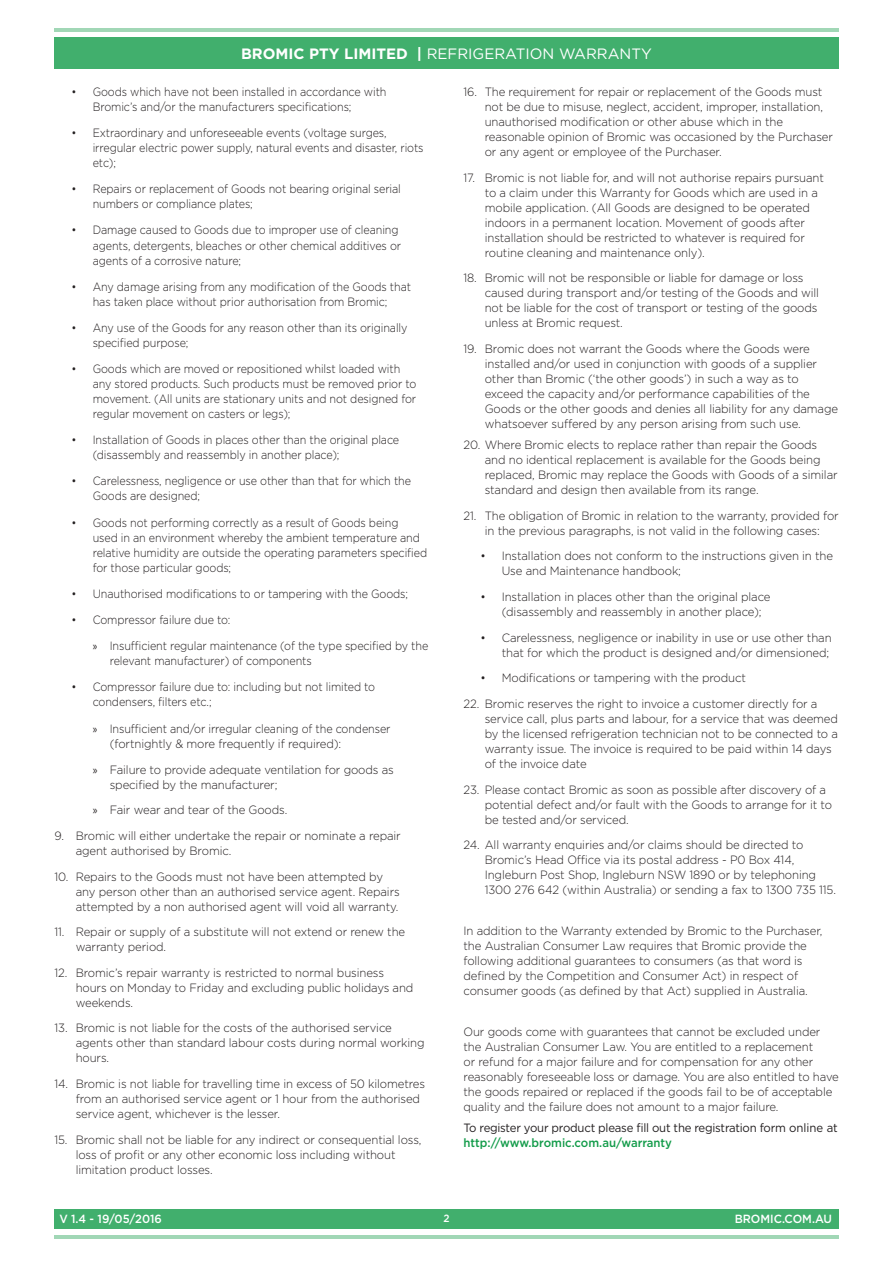
<style>
.page{position:relative;width:893px;height:1263px;background:#fff}
.page>*{position:absolute;margin:0;border:0;box-sizing:border-box;transform-origin:0 0}
.t1{font:15px "Gotham";color:#fff}
.Paragraph_Style_4{font:300 12px/15px "Gotham";letter-spacing:-.01em;color:#231f20;scale:.95 1}
.Paragraph_Style_4-2{font:300 12px/15px "Gotham";letter-spacing:-.01em;color:#231f20;scale:.9 1}
.t2{font:12px/15px "Gotham";letter-spacing:-.02em;color:#231f20;scale:.95 1}
.t3{font:500 11.85px "Gotham";color:#fff;scale:.95 1}
.t4{font:500 10.5px "Gotham";color:#fff;scale:.95 1}
.s1{font-weight:700}
.s2{font-family:"Myriad Pro";font-weight:400}
.s3{font-weight:500;color:#129b49}
</style>
<div class="page">
<div style="left:54px;top:38px;width:785px;height:31px;background:#41af6d"></div>
<hr style="left:54px;top:28px;width:785px;height:4px;background:#a1d7b6">
<div style="left:54px;top:1209px;width:785px;height:20px;background:#41af6d"></div>
<hr style="left:54px;top:1235px;width:785px;height:4px;background:#a1d7b6">
<p class="t1" style="left:241px;top:45px;width:412px"><span class="s1">BROMIC PTY LIMITED |</span> REFRIGERATION WARRANTY</p>
<p class="Paragraph_Style_4-2" style="left:93px;top:84px;width:328px;text-indent:-21px">• Goods which have not been installed in accordance with<br>Bromic’s and/or the manufacturers specifications;</p>
<p class="Paragraph_Style_4-2" style="left:93px;top:125px;width:369px;text-indent:-21px">• Extraordinary and unforeseeable events (voltage surges, irregular electric power supply, natural events and disaster, riots etc);</p>
<p class="Paragraph_Style_4-2" style="left:93px;top:181px;width:344px;text-indent:-21px">• Repairs or replacement of Goods not bearing original serial numbers or compliance plates;</p>
<p class="Paragraph_Style_4-2" style="left:93px;top:222px;width:344px;text-indent:-21px">• Damage caused to Goods due to improper use of cleaning agents, detergents, bleaches or other chemical additives or agents of a corrosive nature;</p>
<p class="Paragraph_Style_4-2" style="left:71px;top:279px;width:379px;text-align:center">• Any damage arising from any modification of the Goods that has taken place without prior authorisation from Bromic;</p>
<p class="Paragraph_Style_4-2" style="left:93px;top:320px;width:351px;text-indent:-21px">• Any use of the Goods for any reason other than its originally specified purpose;</p>
<p class="Paragraph_Style_4-2" style="left:93px;top:361px;width:361px;text-indent:-21px">• Goods which are moved or repositioned whilst loaded with any stored products. Such products must be removed prior to movement. (All units are stationary units and not designed for regular movement on casters or legs);</p>
<p class="Paragraph_Style_4-2" style="left:93px;top:432px;width:342px;text-indent:-21px">• Installation of Goods in places other than the original place (disassembly and reassembly in another place);</p>
<p class="Paragraph_Style_4-2" style="left:93px;top:473px;width:355px;text-indent:-21px">• Carelessness, negligence or use other than that for which the<br>Goods are designed;</p>
<p class="Paragraph_Style_4-2" style="left:93px;top:515px;width:373px;text-indent:-21px">• Goods not performing correctly as a result of Goods being<br>used in an environment whereby the ambient temperature and relative humidity are outside the operating parameters specified for those particular goods;</p>
<p class="Paragraph_Style_4-2" style="left:71px;top:586px;width:376px">• Unauthorised modifications to or tampering with the Goods;</p>
<p class="Paragraph_Style_4-2" style="left:71px;top:612px;width:178px">• Compressor failure due to:</p>
<p class="Paragraph_Style_4-2" style="left:110px;top:638px;width:355px;text-indent:-17px"><span class="s2">»</span> Insufficient regular maintenance (of the type specified by the relevant manufacturer) of components</p>
<p class="Paragraph_Style_4-2" style="left:93px;top:679px;width:315px;text-indent:-21px">• Compressor failure due to: including but not limited to condensers, filters etc.;</p>
<p class="Paragraph_Style_4-2" style="left:110px;top:721px;width:314px;text-indent:-17px"><span class="s2">»</span> Insufficient and/or irregular cleaning of the condenser (fortnightly &amp; more frequently if required):</p>
<p class="Paragraph_Style_4" style="left:110px;top:761px;width:301px;text-indent:-17px"><span class="s2">»</span> Failure to provide adequate ventilation for goods as specified by the manufacturer;</p>
<p class="Paragraph_Style_4" style="left:93px;top:802px;width:206px"><span class="s2">»</span> Fair wear and tear of the Goods.</p>
<p class="Paragraph_Style_4" style="left:76px;top:828px;width:344px;text-indent:-21px">9. Bromic will either undertake the repair or nominate a repair agent authorised by Bromic.</p>
<p class="Paragraph_Style_4" style="left:76px;top:868px;width:343px;text-indent:-21px">10. Repairs to the Goods must not have been attempted by any person other than an authorised service agent. Repairs attempted by a non authorised agent will void all warranty.</p>
<p class="Paragraph_Style_4" style="left:76px;top:924px;width:348px;text-indent:-21px">11. Repair or supply of a substitute will not extend or renew the warranty period.</p>
<p class="Paragraph_Style_4" style="left:76px;top:965px;width:357px;text-indent:-21px">12. Bromic’s repair warranty is restricted to normal business hours on Monday to Friday and excluding public holidays and weekends.</p>
<p class="Paragraph_Style_4" style="left:76px;top:1020px;width:369px;text-indent:-21px">13. Bromic is not liable for the costs of the authorised service agents other than standard labour costs during normal working hours.</p>
<p class="Paragraph_Style_4" style="left:76px;top:1076px;width:369px;text-indent:-21px">14. Bromic is not liable for travelling time in excess of 50 kilometres from an authorised service agent or 1 hour from the authorised service agent, whichever is the lesser.</p>
<p class="Paragraph_Style_4" style="left:76px;top:1132px;width:365px;text-indent:-21px">15. Bromic shall not be liable for any indirect or consequential loss, loss of profit or any other economic loss including without limitation product losses.</p>
<p class="Paragraph_Style_4" style="left:485px;top:84px;width:368px;text-indent:-21px">16. The requirement for repair or replacement of the Goods must not be due to misuse, neglect, accident, improper, installation, unauthorised modification or other abuse which in the reasonable opinion of Bromic was occasioned by the Purchaser or any agent or employee of the Purchaser.</p>
<p class="Paragraph_Style_4" style="left:485px;top:169px;width:359px;text-indent:-21px">17. Bromic is not liable for, and will not authorise repairs pursuant to a claim under this Warranty for Goods which are used in a mobile application. (All Goods are designed to be operated indoors in a permanent location. Movement of goods after installation should be restricted to whatever is required for routine cleaning and maintenance only).</p>
<p class="Paragraph_Style_4" style="left:485px;top:270px;width:353px;text-indent:-21px">18. Bromic will not be responsible or liable for damage or loss caused during transport and/or testing of the Goods and will not be liable for the cost of transport or testing of the goods unless at Bromic request.</p>
<p class="Paragraph_Style_4" style="left:485px;top:341px;width:373px;text-indent:-21px">19. Bromic does not warrant the Goods where the Goods were installed and/or used in conjunction with goods of a supplier other than Bromic (‘the other goods’) in such a way as to exceed the capacity and/or performance capabilities of the Goods or the other goods and denies all liability for any damage whatsoever suffered by any person arising from such use.</p>
<p class="Paragraph_Style_4" style="left:485px;top:437px;width:373px;text-indent:-21px">20. Where Bromic elects to replace rather than repair the Goods and no identical replacement is available for the Goods being replaced, Bromic may replace the Goods with Goods of a similar standard and design then available from its range.</p>
<p class="Paragraph_Style_4" style="left:463px;top:508px;width:397px;text-align:center">21. The obligation of Bromic in relation to the warranty, provided for in the previous paragraphs, is not valid in the following cases:</p>
<p class="Paragraph_Style_4" style="left:502px;top:548px;width:350px;text-indent:-21px">• Installation does not conform to the instructions given in the<br>Use and Maintenance handbook;</p>
<p class="Paragraph_Style_4" style="left:502px;top:589px;width:284px;text-indent:-21px">• Installation in places other than the original place (disassembly and reassembly in another place);</p>
<p class="Paragraph_Style_4" style="left:480px;top:630px;width:371px;text-align:right">• Carelessness, negligence or inability in use or use other than that for which the product is designed and/or dimensioned;</p>
<p class="Paragraph_Style_4" style="left:480px;top:670px;width:281px">• Modifications or tampering with the product</p>
<p class="Paragraph_Style_4" style="left:485px;top:696px;width:373px;text-indent:-21px">22. Bromic reserves the right to invoice a customer directly for a service call, plus parts and labour, for a service that was deemed by the licensed refrigeration technician not to be connected to a warranty issue. The invoice is required to be paid within 14 days of the invoice date</p>
<p class="Paragraph_Style_4" style="left:485px;top:782px;width:367px;text-indent:-21px">23. Please contact Bromic as soon as possible after discovery of a potential defect and/or fault with the Goods to arrange for it to be tested and/or serviced.</p>
<p class="Paragraph_Style_4" style="left:485px;top:837px;width:371px;text-indent:-21px">24. All warranty enquiries and/or claims should be directed to Bromic’s Head Office via its postal address - P0 Box 414, Ingleburn Post Shop, Ingleburn NSW 1890 or by telephoning 1300 276 642 (within Australia) or sending a fax to 1300 735 115.</p>
<p class="Paragraph_Style_4" style="left:463px;top:923px;width:379px">In addition to the Warranty extended by Bromic to the Purchaser, the Australian Consumer Law requires that Bromic provide the following additional guarantees to consumers (as that word is defined by the Competition and Consumer Act) in respect of consumer goods (as defined by that Act) supplied in Australia.</p>
<p class="Paragraph_Style_4" style="left:463px;top:1023px;width:397px">Our goods come with guarantees that cannot be excluded under the Australian Consumer Law. You are entitled to a replacement<br>or refund for a major failure and for compensation for any other reasonably foreseeable loss or damage. You are also entitled to have the goods repaired or replaced if the goods fail to be of acceptable quality and the failure does not amount to a major failure.</p>
<p class="t2" style="left:463px;top:1120px;width:395px">To register your product please fill out the registration form online at <span class="s3">http://www.bromic.com.au/warranty</span></p>
<p class="t3" style="left:59px;top:1211px;width:109px">V 1.4 - 19/05/2016</p>
<p class="t4" style="left:443px;top:1212px;width:8px">2</p>
<p class="t3" style="left:735px;top:1211px;width:104px">BROMIC.COM.AU</p>
</div>
